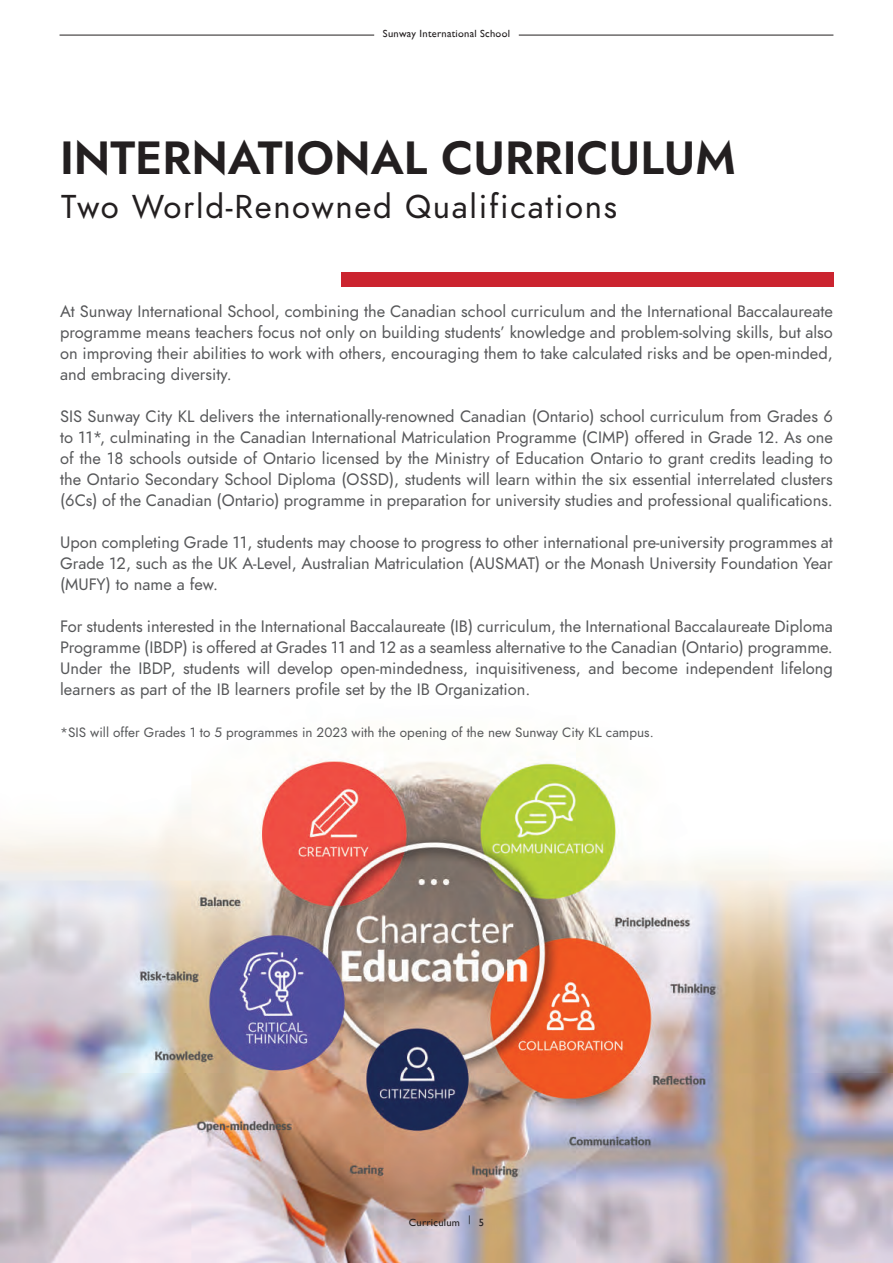
<style>
.page{position:relative;width:893px;height:1263px;background:#fff}
.page>*{position:absolute;margin:0;border:0;box-sizing:border-box;transform-origin:0 0}
.t1{font:46.5px "Jost Semi";color:#231f20}
.t2{font:33px "Jost";letter-spacing:.05em;color:#231f20}
.t3{font:16.5px/21px "Jost";color:#57585a;text-align:justify}
.t4{font:13.5px "Jost";color:#57585a}
.t5{font:10.5px "Gill Sans";letter-spacing:.025em;color:#231f20}
</style>
<div class="page">
<img style="left:0;top:756px;width:893px;height:507px">
<div style="left:341px;top:272px;width:492px;height:15px;background:#cb242f"></div>
<hr style="left:60px;top:35px;width:314px;height:1px;background:#231f20">
<hr style="left:519px;top:35px;width:314px;height:1px;background:#231f20">
<p class="t5" style="left:383px;top:27px;width:129px">Sunway International School</p>
<h1 class="t1" style="left:60px;top:126px;width:677px">INTERNATIONAL CURRICULUM</h1>
<h2 class="t2" style="left:61px;top:184px;width:558px">Two World-Renowned Qualifications</h2>
<p class="t3" style="left:60px;top:300px;width:774px">At Sunway International School, combining the Canadian school curriculum and the International Baccalaureate programme means teachers focus not only on building students’ knowledge and problem-solving skills, but also on improving their abilities to work with others, encouraging them to take calculated risks and be open-minded, and embracing diversity.</p>
<p class="t3" style="left:60px;top:405px;width:774px">SIS Sunway City KL delivers the internationally-renowned Canadian (Ontario) school curriculum from Grades 6 to 11*, culminating in the Canadian International Matriculation Programme (CIMP) offered in Grade 12. As one of the 18 schools outside of Ontario licensed by the Ministry of Education Ontario to grant credits leading to the Ontario Secondary School Diploma (OSSD), students will learn within the six essential interrelated clusters (6Cs) of the Canadian (Ontario) programme in preparation for university studies and professional qualifications.</p>
<p class="t3" style="left:60px;top:531px;width:774px">Upon completing Grade 11, students may choose to progress to other international pre-university programmes at Grade 12, such as the UK A-Level, Australian Matriculation (AUSMAT) or the Monash University Foundation Year (MUFY) to name a few.</p>
<p class="t3" style="left:60px;top:615px;width:774px">For students interested in the International Baccalaureate (IB) curriculum, the International Baccalaureate Diploma Programme (IBDP) is offered at Grades 11 and 12 as a seamless alternative to the Canadian (Ontario) programme.<br>Under the IBDP, students will develop open-mindedness, inquisitiveness, and become independent lifelong learners as part of the IB learners profile set by the IB Organization.</p>
<p class="t4" style="left:60px;top:723px;width:595px">*SIS will offer Grades 1 to 5 programmes in 2023 with the opening of the new Sunway City KL campus.</p>
<p class="t5" style="left:409px;top:1216px;width:77px">Curriculum | 5</p>
</div>
